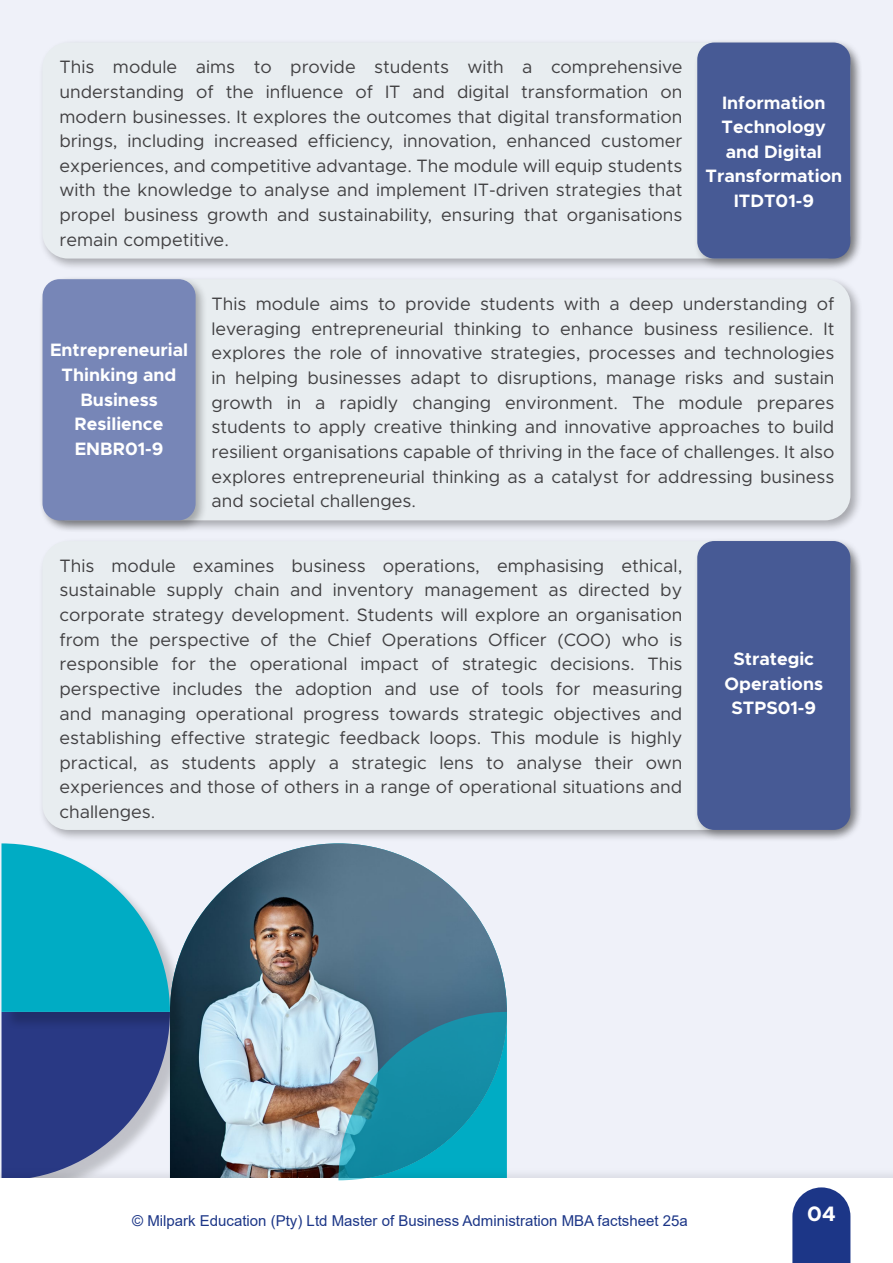
<style>
.page{position:relative;width:893px;height:1263px;background:#eff1f9}
.page>*{position:absolute;margin:0;border:0;box-sizing:border-box;transform-origin:0 0}
.t1{font:700 21px "Metropolis";color:#fff}
.t2{font:18px/24.6px "Metropolis";color:#414042;text-align:justify}
.t3{font:700 18px/24.6px "Metropolis";color:#fff;text-align:center}
.t4{font:15px "Arial";color:#1c3687}
</style>
<div class="page">
<img style="left:188px;top:843px;width:319px;height:323px">
<div style="left:4px;top:1014px;width:184px;height:185px;background:#000;opacity:.2"></div>
<div style="left:4px;top:846px;width:184px;height:185px;background:#000;opacity:.2"></div>
<svg style="left:2px;top:843px;width:168px;height:323px;background:#3b89b1"></svg>
<div style="left:0;top:1166px;width:893px;height:97px;background:#000;opacity:.09"></div>
<div style="left:0;top:1179px;width:893px;height:84px;background:#fff"></div>
<svg style="left:792px;top:1187px;width:58px;height:76px;background:#314892"></svg>
<div style="left:39px;top:275px;width:824px;height:258px;background:#000;opacity:.3"></div>
<div style="left:42px;top:279px;width:808px;height:241px;background:#e8edf0;border-radius:26px"></div>
<div style="left:39px;top:275px;width:169px;height:258px;background:#000;opacity:.3"></div>
<div style="left:43px;top:279px;width:153px;height:241px;background:#7786b7;border-radius:17px"></div>
<div style="left:39px;top:39px;width:824px;height:232px;background:#000;opacity:.3"></div>
<div style="left:42px;top:43px;width:808px;height:216px;background:#e8edf0;border-radius:26px"></div>
<div style="left:693px;top:39px;width:170px;height:232px;background:#000;opacity:.3"></div>
<div style="left:697px;top:43px;width:153px;height:216px;background:#475a95;border-radius:17px"></div>
<div style="left:39px;top:537px;width:824px;height:306px;background:#000;opacity:.3"></div>
<div style="left:42px;top:541px;width:808px;height:289px;background:#e8edf0;border-radius:26px"></div>
<div style="left:693px;top:537px;width:170px;height:306px;background:#000;opacity:.3"></div>
<div style="left:697px;top:541px;width:153px;height:289px;background:#475a95;border-radius:17px"></div>
<svg style="left:338px;top:1012px;width:169px;height:169px;background:#2f98ad"></svg>
<p class="t2" style="left:59px;top:55px;width:624px">This module aims to provide students with a comprehensive understanding of the influence of IT and digital transformation on modern businesses. It explores the outcomes that digital transformation brings, including increased efficiency, innovation, enhanced customer experiences, and competitive advantage. The module will equip students with the knowledge to analyse and implement IT-driven strategies that propel business growth and sustainability, ensuring that organisations remain competitive.</p>
<p class="t3" style="left:705px;top:90px;width:138px">Information<br>Technology and Digital<br>Transformation<br>ITDT01-9</p>
<p class="t3" style="left:50px;top:338px;width:140px">Entrepreneurial<br>Thinking and<br>Business<br>Resilience<br>ENBR01-9</p>
<p class="t2" style="left:211px;top:292px;width:624px">This module aims to provide students with a deep understanding of leveraging entrepreneurial thinking to enhance business resilience. It explores the role of innovative strategies, processes and technologies in helping businesses adapt to disruptions, manage risks and sustain growth in a rapidly changing environment. The module prepares students to apply creative thinking and innovative approaches to build resilient organisations capable of thriving in the face of challenges. It also explores entrepreneurial thinking as a catalyst for addressing business and societal challenges.</p>
<p class="t2" style="left:59px;top:553px;width:624px">This module examines business operations, emphasising ethical, sustainable supply chain and inventory management as directed by corporate strategy development. Students will explore an organisation from the perspective of the Chief Operations Officer (COO) who is responsible for the operational impact of strategic decisions. This perspective includes the adoption and use of tools for measuring and managing operational progress towards strategic objectives and establishing effective strategic feedback loops. This module is highly practical, as students apply a strategic lens to analyse their own experiences and those of others in a range of operational situations and challenges.</p>
<p class="t3" style="left:725px;top:647px;width:100px">Strategic<br>Operations<br>STPS01-9</p>
<p class="t4" style="left:132px;top:1210px;width:557px">© Milpark Education (Pty) Ltd Master of Business Administration MBA factsheet 25a</p>
<p class="t1" style="left:807px;top:1200px;width:30px">04</p>
</div>
